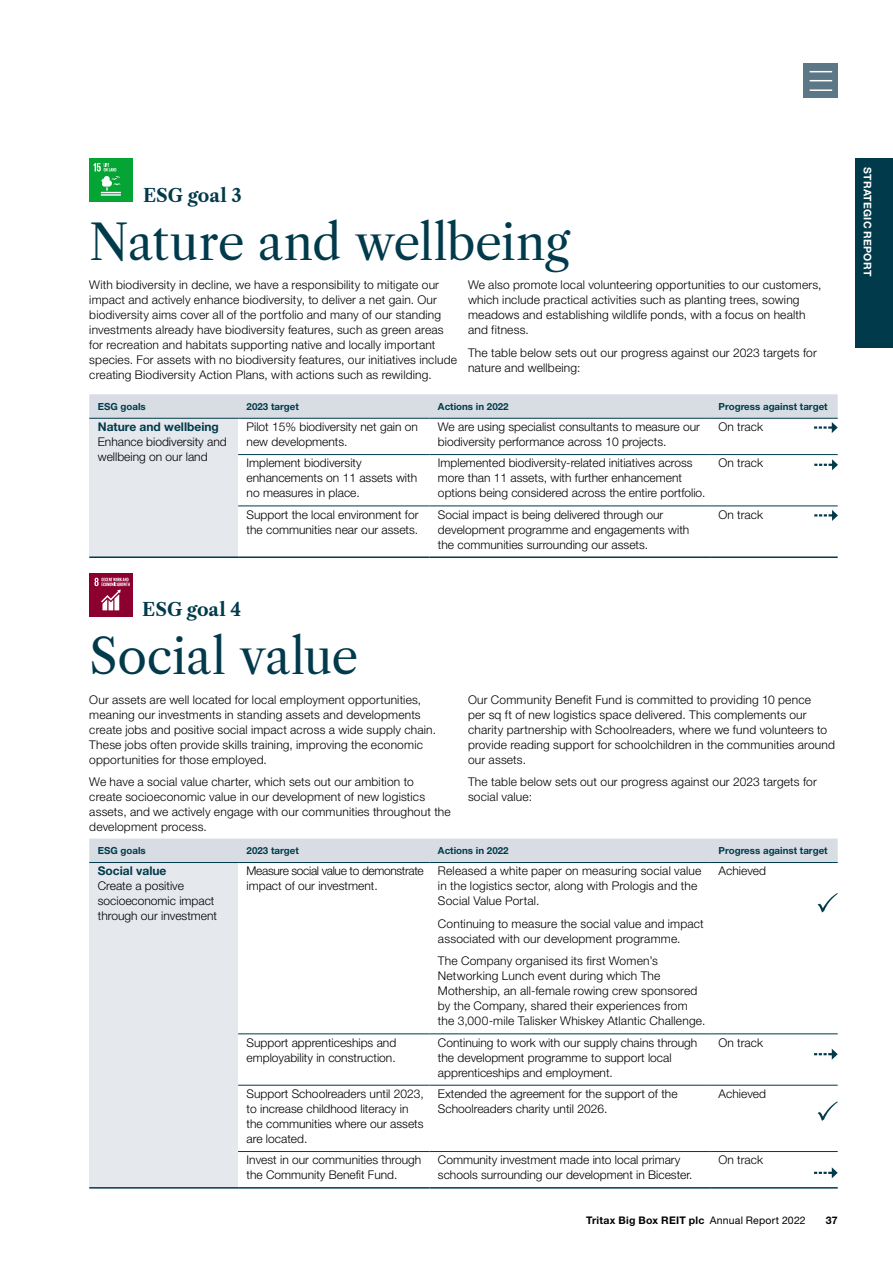
<style>
.page{position:relative;width:893px;height:1263px;background:#fff}
.page>*{position:absolute;margin:0;border:0;box-sizing:border-box;transform-origin:0 0}
.Subhead_0{font:48px "Libre Caslon Text";letter-spacing:-.01em;color:#003a4b}
.Subhead_0-2{font:700 18px "Libre Caslon Text";letter-spacing:-.005em;color:#003a4b}
.Body_Text{font:300 12px/15px "Helvetica Neue LT Pro";letter-spacing:.015em;color:#000}
.Figs_LFT{font:300 12px/15px "Helvetica Neue LT Pro";color:#000}
.Figs_LFT-2{font:300 12px/15px "Helvetica Neue LT Pro";letter-spacing:-.03em;color:#000}
.Figs_LFT-3{font:700 12px "Helvetica Neue LT Pro";color:#003a4b}
.t1{font:700 10.5px "Helvetica Neue LT Pro";letter-spacing:.025em;color:#000}
.t2{font:700 10.5px "Helvetica Neue LT Pro";letter-spacing:.025em;color:#fff}
.Figshd_LFT{font:700 9.75px "Helvetica Neue LT Pro";color:#003a4b}
.s1{font-weight:400}
</style>
<div class="page">
<div style="left:855px;top:158px;width:38px;height:190px;background:#003a4b"></div>
<div style="left:804px;top:64px;width:34px;height:34px;background:#5c7785"></div>
<svg style="left:810px;top:71px;width:22px;height:1px"></svg>
<svg style="left:810px;top:80px;width:22px;height:1px"></svg>
<hr style="left:810px;top:89px;width:22px;height:2px;background:#fff">
<div style="left:89px;top:158px;width:44px;height:44px;background:#05a535"></div>
<hr style="left:101px;top:194px;width:20px;height:2px;background:#fff">
<svg style="left:94px;top:163px;width:27px;height:30px"></svg>
<div style="left:89px;top:418px;width:149px;height:139px;background:#e5e8ed"></div>
<hr style="left:238px;top:505px;width:191px;height:1px;background:#003a4b">
<hr style="left:429px;top:505px;width:281px;height:1px;background:#003a4b">
<hr style="left:710px;top:505px;width:128px;height:1px;background:#003a4b">
<hr style="left:238px;top:556px;width:191px;height:2px;background:#003a4b">
<hr style="left:429px;top:556px;width:281px;height:2px;background:#003a4b">
<hr style="left:710px;top:556px;width:128px;height:2px;background:#003a4b">
<hr style="left:89px;top:556px;width:149px;height:2px;background:#003a4b">
<hr style="left:238px;top:454px;width:191px;height:1px;background:#003a4b">
<hr style="left:429px;top:454px;width:281px;height:1px;background:#003a4b">
<hr style="left:710px;top:454px;width:128px;height:1px;background:#003a4b">
<div style="left:89px;top:838px;width:749px;height:24px;background:#d8dde4"></div>
<div style="left:89px;top:862px;width:149px;height:326px;background:#e5e8ed"></div>
<hr style="left:89px;top:862px;width:149px;height:1px;background:#003a4b">
<hr style="left:238px;top:1151px;width:191px;height:1px;background:#003a4b">
<hr style="left:429px;top:1151px;width:281px;height:1px;background:#003a4b">
<hr style="left:710px;top:1151px;width:128px;height:1px;background:#003a4b">
<hr style="left:238px;top:1187px;width:191px;height:1px;background:#003a4b">
<hr style="left:429px;top:1187px;width:281px;height:1px;background:#003a4b">
<hr style="left:710px;top:1187px;width:128px;height:1px;background:#003a4b">
<hr style="left:238px;top:862px;width:191px;height:1px;background:#003a4b">
<hr style="left:429px;top:862px;width:281px;height:1px;background:#003a4b">
<hr style="left:89px;top:1187px;width:149px;height:1px;background:#003a4b">
<hr style="left:238px;top:1033px;width:191px;height:1px;background:#003a4b">
<hr style="left:429px;top:1033px;width:281px;height:1px;background:#003a4b">
<hr style="left:710px;top:862px;width:128px;height:1px;background:#003a4b">
<hr style="left:238px;top:1085px;width:191px;height:1px;background:#003a4b">
<hr style="left:429px;top:1085px;width:281px;height:1px;background:#003a4b">
<hr style="left:710px;top:1033px;width:128px;height:1px;background:#003a4b">
<hr style="left:710px;top:1085px;width:128px;height:1px;background:#003a4b">
<div style="left:89px;top:573px;width:44px;height:44px;background:#8c0030"></div>
<svg style="left:94px;top:578px;width:36px;height:32px"></svg>
<svg style="left:817px;top:893px;width:21px;height:19px"></svg>
<svg style="left:817px;top:1101px;width:21px;height:20px"></svg>
<svg style="left:89px;top:394px;width:749px;height:39px"></svg>
<svg style="left:814px;top:459px;width:24px;height:11px"></svg>
<svg style="left:814px;top:510px;width:24px;height:11px"></svg>
<svg style="left:814px;top:1049px;width:24px;height:11px"></svg>
<svg style="left:814px;top:1167px;width:24px;height:11px"></svg>
<p class="Subhead_0-2" style="left:143px;top:185px;width:100px">ESG goal 3</p>
<p class="Subhead_0" style="left:89px;top:214px;width:482px">Nature and wellbeing</p>
<p class="Body_Text" style="left:89px;top:277px;width:369px">With biodiversity in decline, we have a responsibility to mitigate our impact and actively enhance biodiversity, to deliver a net gain. Our biodiversity aims cover all of the portfolio and many of our standing investments already have biodiversity features, such as green areas for recreation and habitats supporting native and locally important species. For assets with no biodiversity features, our initiatives include creating Biodiversity Action Plans, with actions such as rewilding.</p>
<p class="Body_Text" style="left:468px;top:277px;width:355px">We also promote local volunteering opportunities to our customers, which include practical activities such as planting trees, sowing meadows and establishing wildlife ponds, with a focus on health and fitness.</p>
<p class="Body_Text" style="left:468px;top:345px;width:350px">The table below sets out our progress against our 2023 targets for nature and wellbeing:</p>
<p class="Figshd_LFT" style="left:98px;top:400px;width:50px">ESG goals</p>
<p class="Figshd_LFT" style="left:247px;top:400px;width:54px">2023 target</p>
<p class="Figshd_LFT" style="left:438px;top:400px;width:72px">Actions in 2022</p>
<p class="Figshd_LFT" style="left:719px;top:400px;width:111px">Progress against target</p>
<p class="Figs_LFT-3" style="left:98px;top:419px;width:123px">Nature and wellbeing</p>
<p class="Figs_LFT" style="left:98px;top:434px;width:130px">Enhance biodiversity and wellbeing on our land</p>
<p class="Figs_LFT" style="left:247px;top:419px;width:173px">Pilot 15% biodiversity net gain on new developments.</p>
<p class="Figs_LFT" style="left:438px;top:419px;width:264px">We are using specialist consultants to measure our biodiversity performance across 10 projects.</p>
<p class="Figs_LFT" style="left:719px;top:419px;width:46px">On track</p>
<p class="Figs_LFT" style="left:247px;top:455px;width:172px">Implement biodiversity enhancements on 11 assets with no measures in place.</p>
<p class="Figs_LFT" style="left:438px;top:455px;width:269px">Implemented biodiversity-related initiatives across more than 11 assets, with further enhancement options being considered across the entire portfolio.</p>
<p class="Figs_LFT" style="left:719px;top:455px;width:46px">On track</p>
<p class="Figs_LFT" style="left:247px;top:507px;width:173px">Support the local environment for the communities near our assets.</p>
<p class="Figs_LFT" style="left:438px;top:507px;width:253px">Social impact is being delivered through our development programme and engagements with the communities surrounding our assets.</p>
<p class="Figs_LFT" style="left:719px;top:507px;width:46px">On track</p>
<p class="Subhead_0-2" style="left:142px;top:599px;width:101px">ESG goal 4</p>
<p class="Subhead_0" style="left:89px;top:627px;width:271px">Social value</p>
<p class="Body_Text" style="left:89px;top:691px;width:348px">Our assets are well located for local employment opportunities, meaning our investments in standing assets and developments create jobs and positive social impact across a wide supply chain.<br>These jobs often provide skills training, improving the economic opportunities for those employed.</p>
<p class="Body_Text" style="left:89px;top:774px;width:363px">We have a social value charter, which sets out our ambition to<br>create socioeconomic value in our development of new logistics assets, and we actively engage with our communities throughout the development process.</p>
<p class="Body_Text" style="left:468px;top:691px;width:368px">Our Community Benefit Fund is committed to providing 10 pence<br>per sq ft of new logistics space delivered. This complements our charity partnership with Schoolreaders, where we fund volunteers to provide reading support for schoolchildren in the communities around our assets.</p>
<p class="Body_Text" style="left:468px;top:774px;width:350px">The table below sets out our progress against our 2023 targets for social value:</p>
<p class="Figshd_LFT" style="left:98px;top:844px;width:50px">ESG goals</p>
<p class="Figshd_LFT" style="left:247px;top:844px;width:54px">2023 target</p>
<p class="Figshd_LFT" style="left:438px;top:844px;width:72px">Actions in 2022</p>
<p class="Figshd_LFT" style="left:719px;top:844px;width:111px">Progress against target</p>
<p class="Figs_LFT-3" style="left:98px;top:864px;width:70px">Social value</p>
<p class="Figs_LFT" style="left:98px;top:878px;width:121px">Create a positive socioeconomic impact through our investment</p>
<p class="Figs_LFT-2" style="left:247px;top:863px;width:179px">Measure social value to demonstrate impact of our investment.</p>
<p class="Body_Text" style="left:438px;top:863px;width:265px">Released a white paper on measuring social value in the logistics sector, along with Prologis and the<br>Social Value Portal.</p>
<p class="Body_Text" style="left:438px;top:916px;width:267px">Continuing to measure the social value and impact associated with our development programme.</p>
<p class="Body_Text" style="left:438px;top:953px;width:269px">The Company organised its first Women’s Networking Lunch event during which The Mothership, an all-female rowing crew sponsored by the Company, shared their experiences from the 3,000-mile Talisker Whiskey Atlantic Challenge.</p>
<p class="Figs_LFT" style="left:719px;top:863px;width:49px">Achieved</p>
<p class="Figs_LFT" style="left:247px;top:1035px;width:151px">Support apprenticeships and employability in construction.</p>
<p class="Figs_LFT" style="left:438px;top:1035px;width:261px">Continuing to work with our supply chains through the development programme to support local apprenticeships and employment.</p>
<p class="Figs_LFT" style="left:719px;top:1035px;width:46px">On track</p>
<p class="Figs_LFT" style="left:247px;top:1086px;width:179px">Support Schoolreaders until 2023, to increase childhood literacy in the communities where our assets are located.</p>
<p class="Figs_LFT" style="left:438px;top:1086px;width:241px">Extended the agreement for the support of the<br>Schoolreaders charity until 2026.</p>
<p class="Figs_LFT" style="left:719px;top:1086px;width:49px">Achieved</p>
<p class="Figs_LFT" style="left:247px;top:1152px;width:176px">Invest in our communities through the Community Benefit Fund.</p>
<p class="Figs_LFT" style="left:438px;top:1152px;width:256px">Community investment made into local primary schools surrounding our development in Bicester.</p>
<p class="Figs_LFT" style="left:719px;top:1152px;width:46px">On track</p>
<p class="t1" style="left:586px;top:1213px;width:221px">Tritax Big Box REIT plc <span class="s1">Annual Report 2022</span></p>
<p class="t1" style="left:826px;top:1213px;width:13px">37</p>
<p class="t2" style="left:874px;top:167px;width:111px;rotate:90deg">STRATEGIC REPORT</p>
</div>
